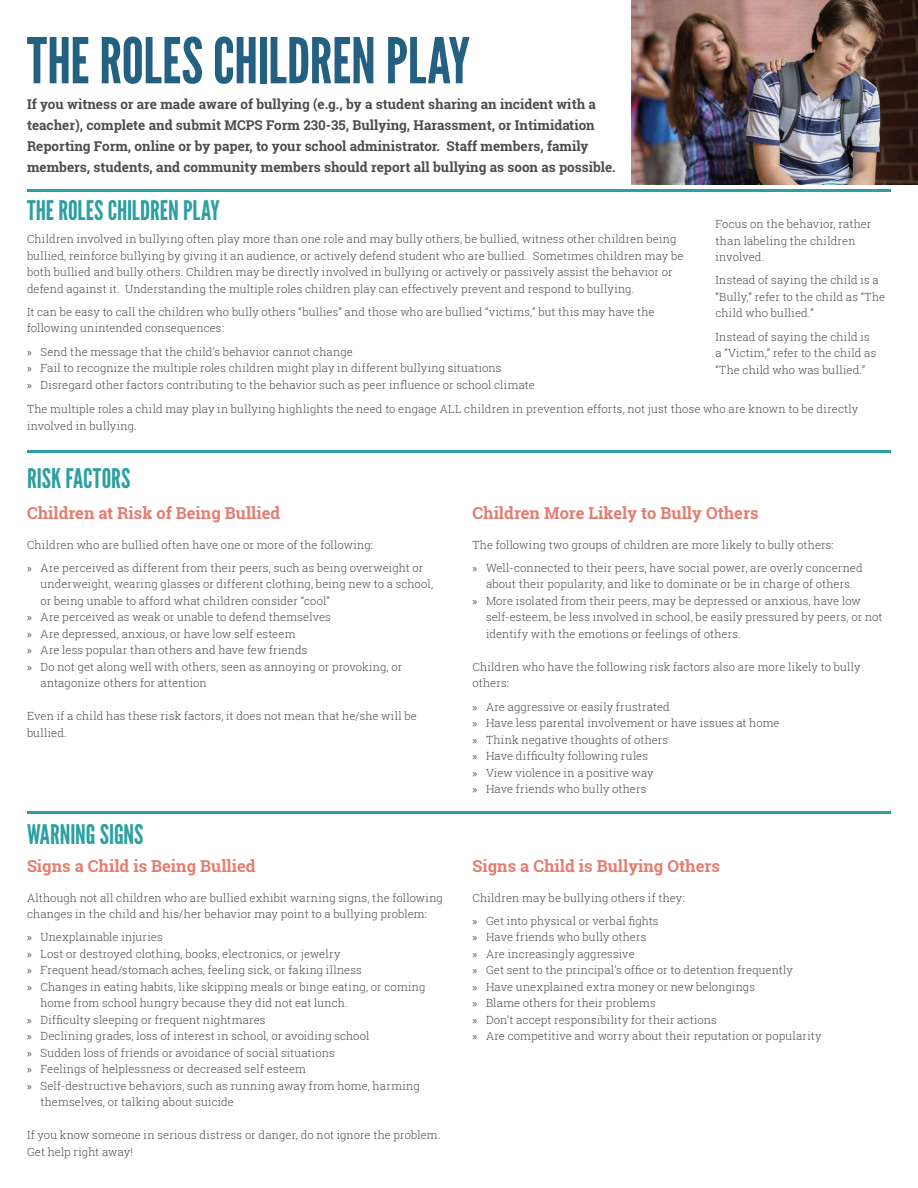
<style>
.page{position:relative;width:918px;height:1188px;background:#fff}
.page>*{position:absolute;margin:0;border:0;box-sizing:border-box;transform-origin:0 0}
.t1{font:63px "League Gothic";letter-spacing:-.005em;color:#236081}
.t2{font:27px "League Gothic";color:#2c9fa2}
.H3_-_Red{font:700 16.5px "Roboto Slab";color:#e37d70}
.Intro{font:700 13.5px/21px "Roboto Slab";color:#4b4c4d}
.t3{font:300 11.25px/16.5px "Roboto Slab";letter-spacing:.01em;color:#4b4c4d}
.s1{font-family:"Myriad Pro";font-weight:400}
</style>
<div class="page">
<hr style="left:27px;top:450px;width:864px;height:2px;background:#2c9fa2">
<img style="left:632px;top:0;width:286px;height:184px">
<hr style="left:27px;top:811px;width:864px;height:3px;background:#2c9fa2">
<hr style="left:27px;top:189px;width:864px;height:2px;background:#2c9fa2">
<h1 class="t1" style="left:27px;top:23px;width:444px">THE ROLES CHILDREN PLAY</h1>
<p class="Intro" style="left:27px;top:94px;width:590px">If you witness or are made aware of bullying (e.g., by a student sharing an incident with a teacher), complete and submit MCPS Form 230-35, Bullying, Harassment, or Intimidation Reporting Form, online or by paper, to your school administrator. Staff members, family members, students, and community members should report all bullying as soon as possible.</p>
<h2 class="t2" style="left:27px;top:194px;width:194px">THE ROLES CHILDREN PLAY</h2>
<p class="t3" style="left:27px;top:230px;width:658px">Children involved in bullying often play more than one role and may bully others, be bullied, witness other children being bullied, reinforce bullying by giving it an audience, or actively defend student who are bullied. Sometimes children may be both bullied and bully others. Children may be directly involved in bullying or actively or passively assist the behavior or defend against it. Understanding the multiple roles children play can effectively prevent and respond to bullying.</p>
<p class="t3" style="left:27px;top:303px;width:629px">It can be easy to call the children who bully others “bullies” and those who are bullied “victims,” but this may have the following unintended consequences:</p>
<p class="t3" style="left:27px;top:343px;width:327px"><span class="s1">»</span> Send the message that the child’s behavior cannot change</p>
<p class="t3" style="left:27px;top:359px;width:476px"><span class="s1">»</span> Fail to recognize the multiple roles children might play in different bullying situations</p>
<p class="t3" style="left:27px;top:376px;width:509px"><span class="s1">»</span> Disregard other factors contributing to the behavior such as peer influence or school climate</p>
<p class="t3" style="left:716px;top:216px;width:158px">Focus on the behavior, rather than labeling the children involved.</p>
<p class="t3" style="left:716px;top:272px;width:171px">Instead of saying the child is a “Bully,” refer to the child as “The child who bullied.”</p>
<p class="t3" style="left:716px;top:328px;width:162px">Instead of saying the child is a “Victim,” refer to the child as “The child who was bullied.”</p>
<p class="t3" style="left:27px;top:401px;width:833px">The multiple roles a child may play in bullying highlights the need to engage ALL children in prevention efforts, not just those who are known to be directly involved in bullying.</p>
<h2 class="t2" style="left:27px;top:462px;width:105px">RISK FACTORS</h2>
<p class="H3_-_Red" style="left:27px;top:501px;width:255px">Children at Risk of Being Bullied</p>
<p class="t3" style="left:27px;top:536px;width:348px">Children who are bullied often have one or more of the following:</p>
<p class="t3" style="left:40px;top:559px;width:394px;text-indent:-14px"><span class="s1">»</span> Are perceived as different from their peers, such as being overweight or underweight, wearing glasses or different clothing, being new to a school, or being unable to afford what children consider “cool”</p>
<p class="t3" style="left:27px;top:609px;width:305px"><span class="s1">»</span> Are perceived as weak or unable to defend themselves</p>
<p class="t3" style="left:27px;top:625px;width:270px"><span class="s1">»</span> Are depressed, anxious, or have low self esteem</p>
<p class="t3" style="left:27px;top:642px;width:282px"><span class="s1">»</span> Are less popular than others and have few friends</p>
<p class="t3" style="left:40px;top:658px;width:363px;text-indent:-14px"><span class="s1">»</span> Do not get along well with others, seen as annoying or provoking, or antagonize others for attention</p>
<p class="t3" style="left:27px;top:708px;width:391px">Even if a child has these risk factors, it does not mean that he/she will be bullied.</p>
<h2 class="t2" style="left:27px;top:818px;width:118px">WARNING SIGNS</h2>
<p class="H3_-_Red" style="left:27px;top:854px;width:230px">Signs a Child is Being Bullied</p>
<p class="t3" style="left:27px;top:889px;width:417px">Although not all children who are bullied exhibit warning signs, the following changes in the child and his/her behavior may point to a bullying problem:</p>
<p class="t3" style="left:27px;top:929px;width:137px"><span class="s1">»</span> Unexplainable injuries</p>
<p class="t3" style="left:27px;top:945px;width:315px"><span class="s1">»</span> Lost or destroyed clothing, books, electronics, or jewelry</p>
<p class="t3" style="left:27px;top:962px;width:336px"><span class="s1">»</span> Frequent head/stomach aches, feeling sick, or faking illness</p>
<p class="t3" style="left:40px;top:978px;width:386px;text-indent:-14px"><span class="s1">»</span> Changes in eating habits, like skipping meals or binge eating, or coming home from school hungry because they did not eat lunch.</p>
<p class="t3" style="left:27px;top:1011px;width:240px"><span class="s1">»</span> Difficulty sleeping or frequent nightmares</p>
<p class="t3" style="left:27px;top:1028px;width:344px"><span class="s1">»</span> Declining grades, loss of interest in school, or avoiding school</p>
<p class="t3" style="left:27px;top:1044px;width:309px"><span class="s1">»</span> Sudden loss of friends or avoidance of social situations</p>
<p class="t3" style="left:27px;top:1061px;width:281px"><span class="s1">»</span> Feelings of helplessness or decreased self esteem</p>
<p class="t3" style="left:40px;top:1077px;width:381px;text-indent:-14px"><span class="s1">»</span> Self-destructive behaviors, such as running away from home, harming themselves, or talking about suicide</p>
<p class="t3" style="left:27px;top:1127px;width:415px">If you know someone in serious distress or danger, do not ignore the problem.<br>Get help right away!</p>
<p class="H3_-_Red" style="left:472px;top:501px;width:287px">Children More Likely to Bully Others</p>
<p class="t3" style="left:472px;top:536px;width:363px">The following two groups of children are more likely to bully others:</p>
<p class="t3" style="left:472px;top:559px;width:392px;text-align:center"><span class="s1">»</span> Well-connected to their peers, have social power, are overly concerned about their popularity, and like to dominate or be in charge of others.</p>
<p class="t3" style="left:486px;top:592px;width:398px;text-indent:-14px"><span class="s1">»</span> More isolated from their peers, may be depressed or anxious, have low self-esteem, be less involved in school, be easily pressured by peers, or not identify with the emotions or feelings of others.</p>
<p class="t3" style="left:472px;top:658px;width:390px">Children who have the following risk factors also are more likely to bully others:</p>
<p class="t3" style="left:472px;top:698px;width:199px"><span class="s1">»</span> Are aggressive or easily frustrated</p>
<p class="t3" style="left:472px;top:715px;width:309px"><span class="s1">»</span> Have less parental involvement or have issues at home</p>
<p class="t3" style="left:472px;top:731px;width:197px"><span class="s1">»</span> Think negative thoughts of others</p>
<p class="t3" style="left:472px;top:748px;width:177px"><span class="s1">»</span> Have difficulty following rules</p>
<p class="t3" style="left:472px;top:764px;width:183px"><span class="s1">»</span> View violence in a positive way</p>
<p class="t3" style="left:472px;top:781px;width:175px"><span class="s1">»</span> Have friends who bully others</p>
<p class="H3_-_Red" style="left:472px;top:854px;width:249px">Signs a Child is Bullying Others</p>
<p class="t3" style="left:472px;top:889px;width:214px">Children may be bullying others if they:</p>
<p class="t3" style="left:472px;top:912px;width:188px"><span class="s1">»</span> Get into physical or verbal fights</p>
<p class="t3" style="left:472px;top:929px;width:175px"><span class="s1">»</span> Have friends who bully others</p>
<p class="t3" style="left:472px;top:945px;width:164px"><span class="s1">»</span> Are increasingly aggressive</p>
<p class="t3" style="left:472px;top:962px;width:322px"><span class="s1">»</span> Get sent to the principal’s office or to detention frequently</p>
<p class="t3" style="left:472px;top:978px;width:284px"><span class="s1">»</span> Have unexplained extra money or new belongings</p>
<p class="t3" style="left:472px;top:995px;width:185px"><span class="s1">»</span> Blame others for their problems</p>
<p class="t3" style="left:472px;top:1011px;width:246px"><span class="s1">»</span> Don’t accept responsibility for their actions</p>
<p class="t3" style="left:472px;top:1028px;width:351px"><span class="s1">»</span> Are competitive and worry about their reputation or popularity</p>
</div>
